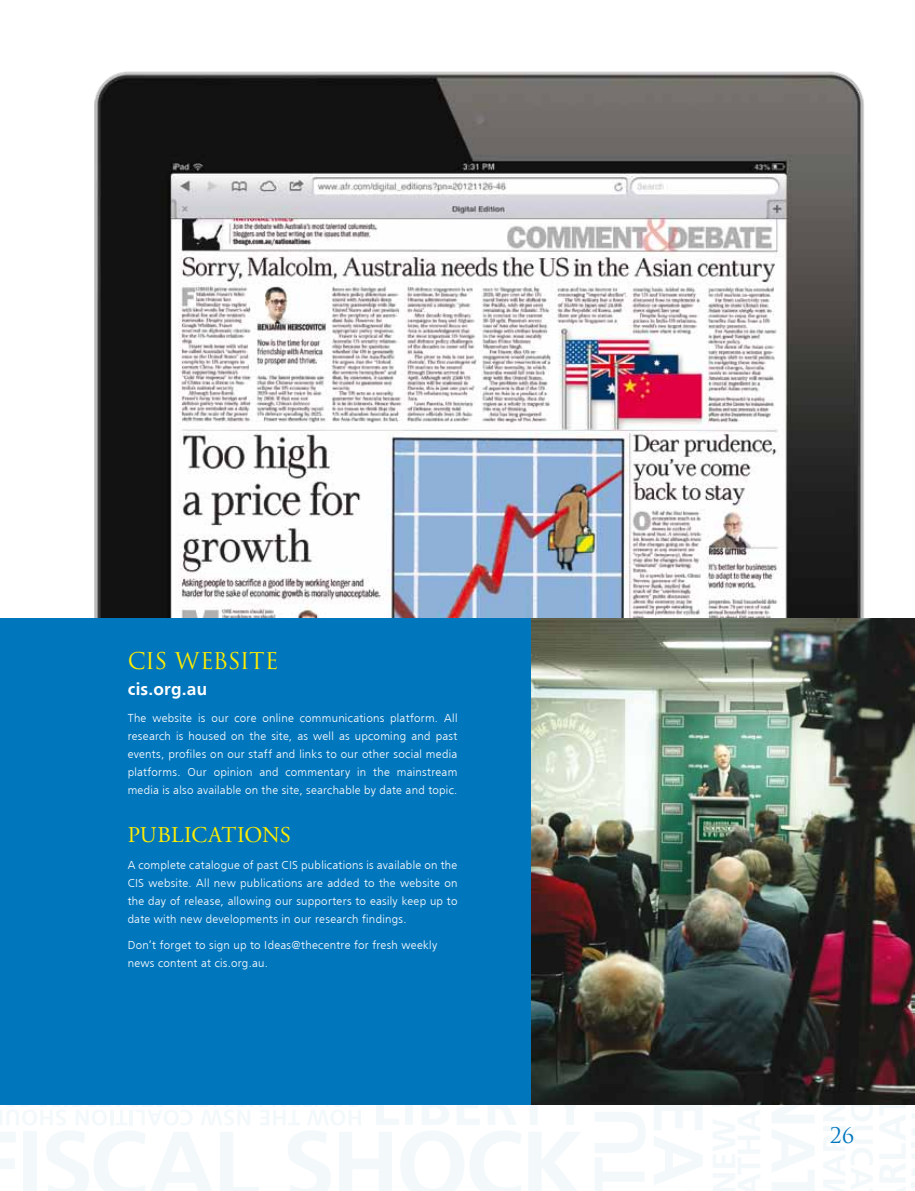
<style>
.page{position:relative;width:915px;height:1191px;background:#fff}
.page>*{position:absolute;margin:0;border:0;box-sizing:border-box;transform-origin:0 0}
.t1{font:22.5px "Adobe Garamond Pro";letter-spacing:-.005em;color:#ffed00}
.t2{font:22.5px "Trajan Pro";color:#ffed00}
.t3{font:21px "Trajan Pro";color:#0076bd}
.t4{font:700 18px "Frugal Sans";letter-spacing:.01em;color:#fff}
.t5{font:300 12px/18px "Frugal Sans";letter-spacing:.02em;color:#fff;text-align:justify}
</style>
<div class="page">
<svg style="left:595px;top:1112px;width:50px;height:79px"></svg>
<svg style="left:880px;top:1106px;width:34px;height:85px"></svg>
<svg style="left:772px;top:1106px;width:42px;height:85px"></svg>
<svg style="left:712px;top:1106px;width:48px;height:85px"></svg>
<svg style="left:823px;top:1106px;width:50px;height:85px"></svg>
<svg style="left:0;top:1106px;width:580px;height:85px"></svg>
<svg style="left:654px;top:1106px;width:48px;height:79px"></svg>
<img style="left:75px;top:71px;width:807px;height:548px">
<div style="left:0;top:619px;width:914px;height:486px;background:#0076bd"></div>
<img style="left:531px;top:619px;width:383px;height:486px">
<h1 class="t2" style="left:128px;top:646px;width:149px">CIS WEBSITE</h1>
<h3 class="t4" style="left:128px;top:679px;width:81px">cis.org.au</h3>
<p class="t5" style="left:128px;top:709px;width:331px">The website is our core online communications platform. All research is housed on the site, as well as upcoming and past events, profiles on our staff and links to our other social media platforms. Our opinion and commentary in the mainstream media is also available on the site, searchable by date and topic.</p>
<h1 class="t1" style="left:128px;top:821px;width:164px">PUBLICATIONS</h1>
<p class="t5" style="left:128px;top:855px;width:331px">A complete catalogue of past CIS publications is available on the CIS website. All new publications are added to the website on the day of release, allowing our supporters to easily keep up to date with new developments in our research findings.</p>
<p class="t5" style="left:128px;top:936px;width:311px">Don’t forget to sign up to Ideas@thecentre for fresh weekly news content at cis.org.au.</p>
<h2 class="t3" style="left:829px;top:1122px;width:26px">26</h2>
</div>
